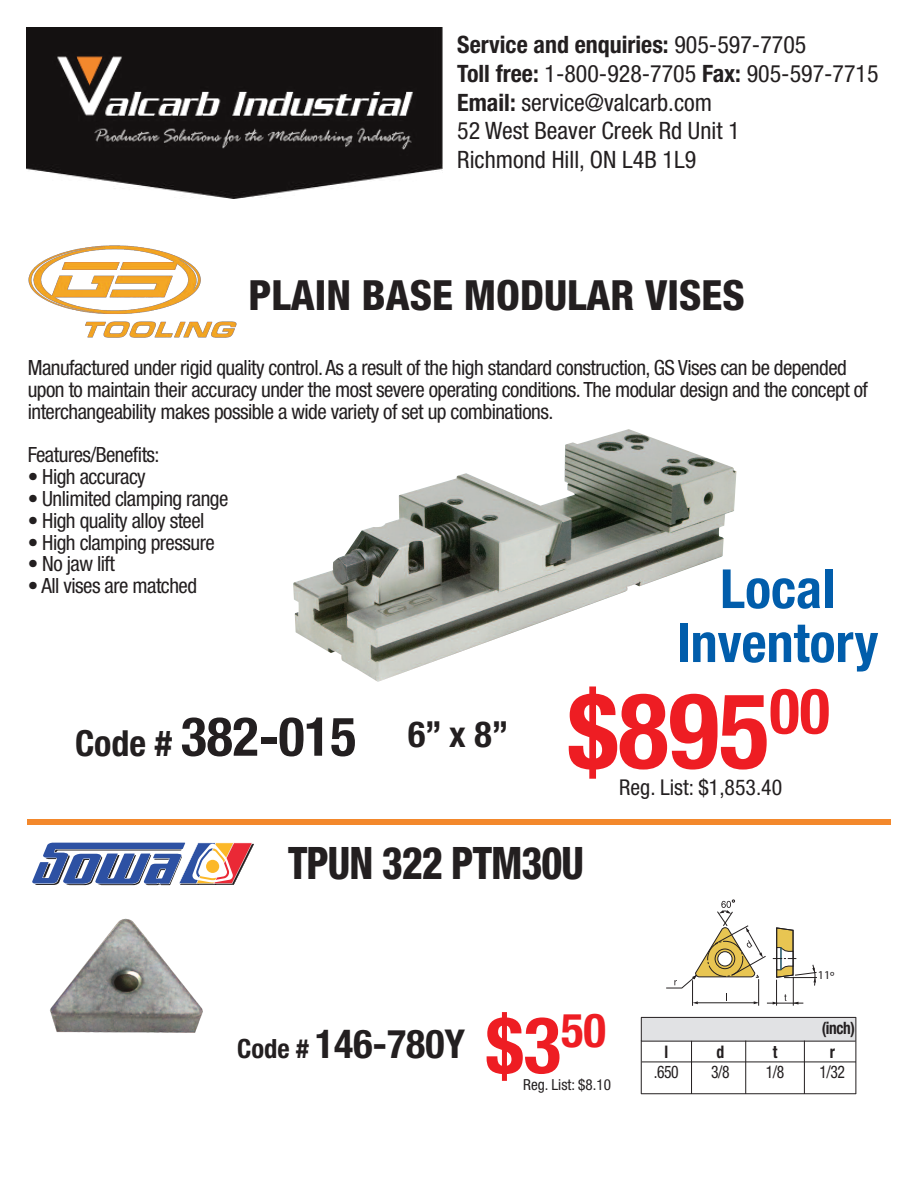
<style>
.page{position:relative;width:918px;height:1188px;background:#fff}
.page>*{position:absolute;margin:0;border:0;box-sizing:border-box;transform-origin:0 0}
.t1{font:700 condensed 105px "Helvetica Neue";color:#ee1d23}
.t2{font:700 condensed 78.3px "Helvetica Neue";color:#ee1d23}
.t3{font:700 condensed 54px/54px "Helvetica Neue";color:#015dab;text-align:center}
.t4{font:700 condensed 54px "Helvetica Neue";color:#231f20}
.t5{font:700 condensed 46.95px "Helvetica Neue";color:#ee1d23}
.t6{font:800 condensed 44.85px "Helvetica Neue";letter-spacing:-.025em;color:#231f20;scale:.9 1}
.t7{font:800 condensed 41.7px "Helvetica Neue";color:#231f20}
.t8{font:700 condensed 39.75px "Helvetica Neue";color:#231f20}
.t9{font:700 condensed 36px "Helvetica Neue";color:#231f20}
.t10{font:condensed 24px/28.8px "Helvetica Neue";color:#231f20}
.t11{font:condensed 21.75px "Helvetica Neue";color:#231f20}
.t12{font:condensed 21px/21.8px "Helvetica Neue";letter-spacing:-.025em;color:#231f20}
.t13{font:condensed 17.4px "Helvetica Neue";color:#231f20;scale:.9 1}
.t14{font:700 condensed 17.4px "Helvetica Neue";color:#231f20;scale:.9 1}
.t15{font:700 condensed 16.95px "Helvetica Neue";color:#231f20;scale:.9 1}
.t16{font:condensed 15.15px "Helvetica Neue";color:#231f20}
.t17{font:12px "Myriad";color:#231f20}
.s1{font-weight:700}
.s2{font-size:36px}
.s3{font-size:26.55px}
</style>
<div class="page">
<img style="left:28px;top:245px;width:209px;height:93px">
<img style="left:293px;top:429px;width:443px;height:253px">
<img style="left:27px;top:27px;width:415px;height:172px">
<svg style="left:32px;top:842px;width:222px;height:43px"></svg>
<img style="left:50px;top:918px;width:153px;height:115px">
<div style="left:642px;top:1018px;width:214px;height:23px;background:#e1e2e4"></div>
<hr style="left:745px;top:1041px;width:1px;height:53px;background:#231f20">
<hr style="left:691px;top:1041px;width:1px;height:53px;background:#231f20">
<hr style="left:641px;top:1041px;width:1px;height:53px;background:#231f20">
<hr style="left:641px;top:1093px;width:215px;height:1px;background:#231f20">
<hr style="left:804px;top:1041px;width:1px;height:53px;background:#231f20">
<hr style="left:641px;top:1041px;width:215px;height:1px;background:#231f20">
<hr style="left:641px;top:1017px;width:215px;height:1px;background:#231f20">
<svg style="left:641px;top:1017px;width:1px;height:24px"></svg>
<hr style="left:856px;top:1017px;width:1px;height:77px;background:#231f20">
<hr style="left:642px;top:1062px;width:214px;height:1px;background:#231f20">
<svg style="left:666px;top:900px;width:151px;height:106px"></svg>
<div style="left:708px;top:941px;width:35px;height:36px;border:1px dashed #231f20;border-radius:50%"></div>
<div style="left:27px;top:819px;width:864px;height:6px;background:#f3882c"></div>
<p class="t10" style="left:457px;top:32px;width:423px"><span class="s1">Service and enquiries:</span> 905-597-7705<br><span class="s1">Toll free:</span> 1-800-928-7705 <span class="s1">Fax:</span> 905-597-7715<br><span class="s1">Email:</span> service@valcarb.com<br>52 West Beaver Creek Rd Unit 1<br>Richmond Hill, ON L4B 1L9</p>
<h3 class="t7" style="left:248px;top:280px;width:498px">PLAIN BASE MODULAR VISES</h3>
<p class="t12" style="left:28px;top:359px;width:842px">Manufactured under rigid quality control.As a result of the high standard construction, GS Vises can be depended upon to maintain their accuracy under the most severe operating conditions. The modular design and the concept of interchangeability makes possible a wide variety of set up combinations.</p>
<p class="t12" style="left:28px;top:446px;width:133px">Features/Benefits:</p>
<p class="t12" style="left:28px;top:468px;width:119px">• High accuracy</p>
<p class="t12" style="left:28px;top:490px;width:202px">• Unlimited clamping range</p>
<p class="t12" style="left:28px;top:511px;width:178px">• High quality alloy steel</p>
<p class="t12" style="left:28px;top:533px;width:188px">• High clamping pressure</p>
<p class="t12" style="left:28px;top:555px;width:89px">• No jaw lift</p>
<p class="t12" style="left:28px;top:577px;width:171px">• All vises are matched</p>
<h3 class="t3" style="left:677px;top:567px;width:203px">Local<br>Inventory</h3>
<h1 class="t1" style="left:568px;top:693px;width:264px">$895<sup>00</sup></h1>
<h3 class="t4" style="left:75px;top:717px;width:283px"><span class="s2">Code #</span> 382-015</h3>
<h3 class="t9" style="left:408px;top:722px;width:102px">6”x 8”</h3>
<p class="t11" style="left:619px;top:779px;width:164px">Reg. List: $1,853.40</p>
<h3 class="t6" style="left:288px;top:847px;width:330px">TPUN 322 PTM30U</h3>
<h3 class="t8" style="left:237px;top:1030px;width:230px"><span class="s3">Code #</span> 146-780Y</h3>
<h2 class="t2" style="left:486px;top:1017px;width:77px">$3</h2>
<p class="t16" style="left:523px;top:1079px;width:89px">Reg. List: $8.10</p>
<h3 class="t5" style="left:561px;top:1014px;width:47px">50</h3>
<p class="t17" style="left:818px;top:970px;width:18px">11º</p>
<p class="t15" style="left:822px;top:1022px;width:38px">(inch)</p>
<p class="t14" style="left:664px;top:1046px;width:6px">l</p>
<p class="t14" style="left:716px;top:1046px;width:10px">d</p>
<p class="t14" style="left:773px;top:1046px;width:7px">t</p>
<p class="t14" style="left:830px;top:1046px;width:7px">r</p>
<p class="t13" style="left:654px;top:1066px;width:29px">.650</p>
<p class="t13" style="left:711px;top:1066px;width:22px">3/8</p>
<p class="t13" style="left:766px;top:1066px;width:22px">1/8</p>
<p class="t13" style="left:819px;top:1066px;width:30px">1/32</p>
</div>
